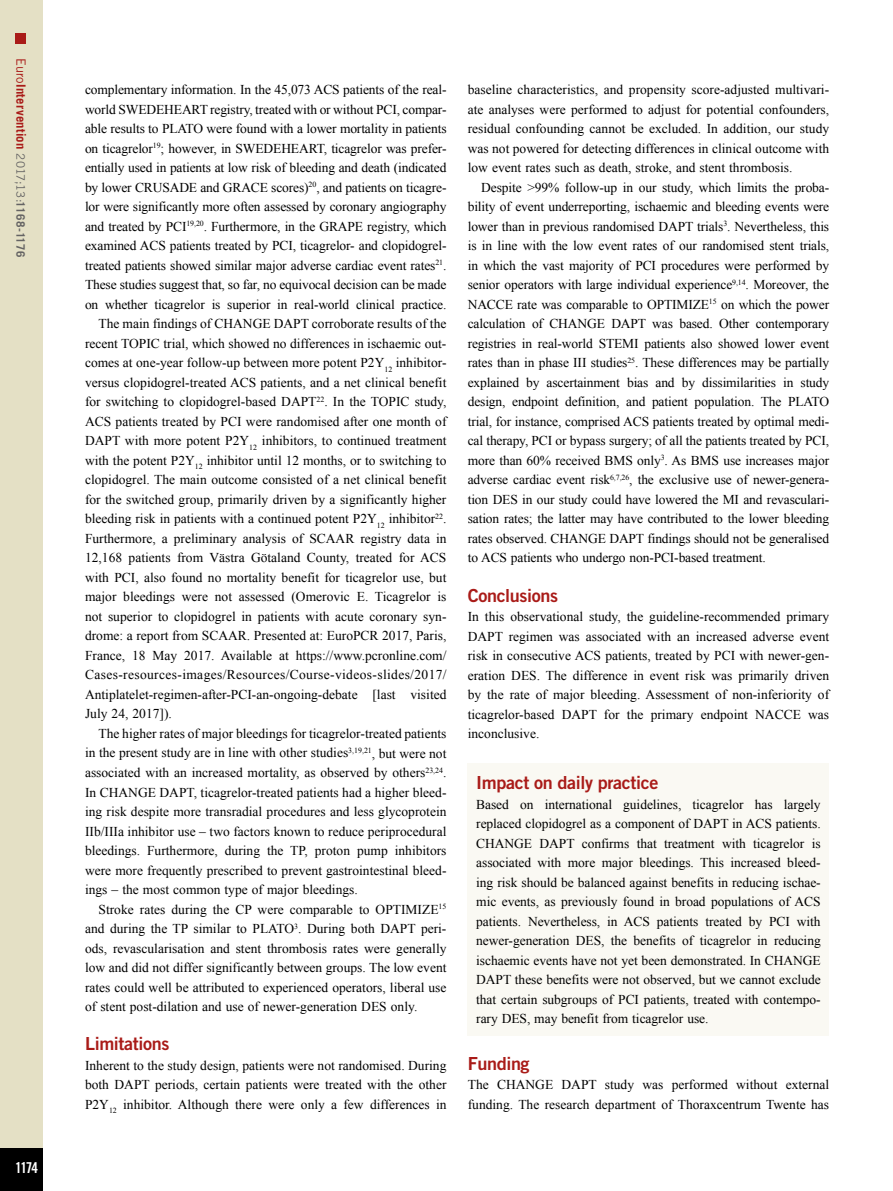
<style>
.page{position:relative;width:893px;height:1191px;background:#fff}
.page>*{position:absolute;margin:0;border:0;box-sizing:border-box;transform-origin:0 0}
.t1{font:18px "Trade Gothic LT Std Bd 2";letter-spacing:-.02em;color:#a91b18}
.t2{font:15px "Trade Gothic LT Std Bd Cn 20";color:#fff}
.t3{font:13.5px/19.5px "Times New Roman";color:#000;text-align:justify}
.t4{font:13.5px "Times New Roman";letter-spacing:.025em;color:#000}
.t5{font:700 12.75px "Trade Gothic LT Std";letter-spacing:.015em;color:#a91b18}
.s1{font-weight:400}
.s2{font-weight:400;font-size:11.7px;color:#646363}
.s3{font-size:11.7px;color:#646363}
</style>
<div class="page">
<div style="left:0;top:0;width:43px;height:1191px;background:#e4e0c5"></div>
<div style="left:16px;top:34px;width:10px;height:10px;background:#a91b18"></div>
<div style="left:0;top:1148px;width:43px;height:43px;background:#000"></div>
<div style="left:468px;top:763px;width:361px;height:273px;background:#faf9f3"></div>
<p class="t5" style="left:29px;top:58px;width:200px;rotate:90deg"><span class="s1">Euro</span>Intervention <span class="s2">2017;13:</span><span class="s3">1168-1176</span></p>
<p class="t2" style="left:15px;top:1158px;width:25px">1174</p>
<p class="t3" style="left:85px;top:80px;width:363px">complementary information. In the 45,073 ACS patients of the real-</p>
<p class="t3" style="left:85px;top:99px;width:363px">world SWEDEHEART registry, treated with or without PCI, compar-</p>
<p class="t3" style="left:85px;top:119px;width:363px">able results to PLATO were found with a lower mortality in patients</p>
<p class="t3" style="left:85px;top:138px;width:363px">on ticagrelor<sup>19</sup>; however, in SWEDEHEART, ticagrelor was prefer-</p>
<p class="t3" style="left:85px;top:158px;width:363px">entially used in patients at low risk of bleeding and death (indicated</p>
<p class="t3" style="left:85px;top:177px;width:363px">by lower CRUSADE and GRACE scores)<sup>20</sup>, and patients on ticagre-</p>
<p class="t3" style="left:85px;top:197px;width:363px">lor were significantly more often assessed by coronary angiography</p>
<p class="t3" style="left:85px;top:216px;width:363px">and treated by PCI<sup>19,20</sup>. Furthermore, in the GRAPE registry, which</p>
<p class="t3" style="left:85px;top:236px;width:363px">examined ACS patients treated by PCI, ticagrelor- and clopidogrel-</p>
<p class="t3" style="left:85px;top:255px;width:363px">treated patients showed similar major adverse cardiac event rates<sup>21</sup>.</p>
<p class="t3" style="left:85px;top:275px;width:363px">These studies suggest that, so far, no equivocal decision can be made</p>
<p class="t3" style="left:85px;top:294px;width:363px">on whether ticagrelor is superior in real-world clinical practice.</p>
<p class="t3" style="left:99px;top:314px;width:349px">The main findings of CHANGE DAPT corroborate results of the</p>
<p class="t3" style="left:85px;top:333px;width:363px">recent TOPIC trial, which showed no differences in ischaemic out-</p>
<p class="t3" style="left:85px;top:353px;width:363px">comes at one-year follow-up between more potent P2Y<sub>12</sub> inhibitor-</p>
<p class="t3" style="left:85px;top:372px;width:363px">versus clopidogrel-treated ACS patients, and a net clinical benefit</p>
<p class="t3" style="left:85px;top:392px;width:363px">for switching to clopidogrel-based DAPT<sup>22</sup>. In the TOPIC study,</p>
<p class="t3" style="left:85px;top:411px;width:363px">ACS patients treated by PCI were randomised after one month of</p>
<p class="t3" style="left:85px;top:431px;width:363px">DAPT with more potent P2Y<sub>12</sub> inhibitors, to continued treatment</p>
<p class="t3" style="left:85px;top:450px;width:363px">with the potent P2Y<sub>12</sub> inhibitor until 12 months, or to switching to</p>
<p class="t3" style="left:85px;top:470px;width:363px">clopidogrel. The main outcome consisted of a net clinical benefit</p>
<p class="t3" style="left:85px;top:489px;width:363px">for the switched group, primarily driven by a significantly higher</p>
<p class="t3" style="left:85px;top:509px;width:363px">bleeding risk in patients with a continued potent P2Y<sub>12</sub> inhibitor<sup>22</sup>.</p>
<p class="t3" style="left:85px;top:528px;width:363px">Furthermore, a preliminary analysis of SCAAR registry data in</p>
<p class="t3" style="left:85px;top:548px;width:363px">12,168 patients from Västra Götaland County, treated for ACS</p>
<p class="t3" style="left:85px;top:567px;width:363px">with PCI, also found no mortality benefit for ticagrelor use, but</p>
<p class="t3" style="left:85px;top:587px;width:363px">major bleedings were not assessed (Omerovic E. Ticagrelor is</p>
<p class="t3" style="left:85px;top:606px;width:363px">not superior to clopidogrel in patients with acute coronary syn-</p>
<p class="t3" style="left:85px;top:626px;width:363px">drome: a report from SCAAR. Presented at: EuroPCR 2017, Paris,</p>
<p class="t3" style="left:85px;top:645px;width:363px">France, 18 May 2017. Available at https://www.pcronline.com/</p>
<p class="t4" style="left:85px;top:666px;width:363px">Cases-resources-images/Resources/Course-videos-slides/2017/</p>
<p class="t3" style="left:85px;top:684px;width:363px">Antiplatelet-regimen-after-PCI-an-ongoing-debate [last visited</p>
<p class="t3" style="left:85px;top:704px;width:88px">July 24, 2017]).</p>
<p class="t3" style="left:99px;top:723px;width:349px">The higher rates of major bleedings for ticagrelor-treated patients</p>
<p class="t3" style="left:85px;top:743px;width:363px">in the present study are in line with other studies<sup>3,19,21</sup>, but were not</p>
<p class="t3" style="left:85px;top:762px;width:363px">associated with an increased mortality, as observed by others<sup>23,24</sup>.</p>
<p class="t3" style="left:85px;top:782px;width:363px">In CHANGE DAPT, ticagrelor-treated patients had a higher bleed-</p>
<p class="t3" style="left:85px;top:801px;width:363px">ing risk despite more transradial procedures and less glycoprotein</p>
<p class="t3" style="left:85px;top:821px;width:363px">IIb/IIIa inhibitor use – two factors known to reduce periprocedural</p>
<p class="t3" style="left:85px;top:840px;width:363px">bleedings. Furthermore, during the TP, proton pump inhibitors</p>
<p class="t3" style="left:85px;top:860px;width:363px">were more frequently prescribed to prevent gastrointestinal bleed-</p>
<p class="t3" style="left:85px;top:879px;width:274px">ings – the most common type of major bleedings.</p>
<p class="t3" style="left:99px;top:899px;width:349px">Stroke rates during the CP were comparable to OPTIMIZE<sup>15</sup></p>
<p class="t3" style="left:85px;top:918px;width:363px">and during the TP similar to PLATO<sup>3</sup>. During both DAPT peri-</p>
<p class="t3" style="left:85px;top:938px;width:363px">ods, revascularisation and stent thrombosis rates were generally</p>
<p class="t3" style="left:85px;top:957px;width:363px">low and did not differ significantly between groups. The low event</p>
<p class="t3" style="left:85px;top:977px;width:363px">rates could well be attributed to experienced operators, liberal use</p>
<p class="t3" style="left:85px;top:996px;width:334px">of stent post-dilation and use of newer-generation DES only.</p>
<h1 class="t1" style="left:85px;top:1032px;width:86px">Limitations</h1>
<p class="t3" style="left:85px;top:1055px;width:363px">Inherent to the study design, patients were not randomised. During both DAPT periods, certain patients were treated with the other P2Y<sub>12</sub> inhibitor. Although there were only a few differences in</p>
<p class="t3" style="left:468px;top:80px;width:363px">baseline characteristics, and propensity score-adjusted multivari&shy;ate analyses were performed to adjust for potential confounders, residual confounding cannot be excluded. In addition, our study was not powered for detecting differences in clinical outcome with low event rates such as death, stroke, and stent thrombosis.</p>
<p class="t3" style="left:468px;top:177px;width:363px;text-indent:14px">Despite &gt;99% follow-up in our study, which limits the proba&shy;bility of event underreporting, ischaemic and bleeding events were lower than in previous randomised DAPT trials<sup>3</sup>. Nevertheless, this is in line with the low event rates of our randomised stent trials, in which the vast majority of PCI procedures were performed by senior operators with large individual experience<sup>9,14</sup>. Moreover, the NACCE rate was comparable to OPTIMIZE<sup>15</sup> on which the power calculation of CHANGE DAPT was based. Other contemporary registries in real-world STEMI patients also showed lower event rates than in phase III studies<sup>25</sup>. These differences may be partially explained by ascertainment bias and by dissimilarities in study design, endpoint definition, and patient population. The PLATO trial, for instance, comprised ACS patients treated by optimal medi&shy;cal therapy, PCI or bypass surgery; of all the patients treated by PCI, more than 60% received BMS only<sup>3</sup>. As BMS use increases major adverse cardiac event risk<sup>6,7,26</sup>, the exclusive use of newer-genera&shy;tion DES in our study could have lowered the MI and revasculari&shy;sation rates; the latter may have contributed to the lower bleeding rates observed. CHANGE DAPT findings should not be generalised to ACS patients who undergo non-PCI-based treatment.</p>
<h1 class="t1" style="left:468px;top:584px;width:92px">Conclusions</h1>
<p class="t3" style="left:468px;top:606px;width:363px">In this observational study, the guideline-recommended primary DAPT regimen was associated with an increased adverse event risk in consecutive ACS patients, treated by PCI with newer-gen&shy;eration DES. The difference in event risk was primarily driven by the rate of major bleeding. Assessment of non-inferiority of ticagrelor-based DAPT for the primary endpoint NACCE was inconclusive.</p>
<h1 class="t1" style="left:476px;top:771px;width:184px">Impact on daily practice</h1>
<p class="t3" style="left:476px;top:794px;width:346px">Based on international guidelines, ticagrelor has largely replaced clopidogrel as a component of DAPT in ACS patients.<br>CHANGE DAPT confirms that treatment with ticagrelor is associated with more major bleedings. This increased bleed&shy;ing risk should be balanced against benefits in reducing ischae&shy;mic events, as previously found in broad populations of ACS patients. Nevertheless, in ACS patients treated by PCI with newer-generation DES, the benefits of ticagrelor in reducing ischaemic events have not yet been demonstrated. In CHANGE DAPT these benefits were not observed, but we cannot exclude that certain subgroups of PCI patients, treated with contempo&shy;rary DES, may benefit from ticagrelor use.</p>
<h1 class="t1" style="left:468px;top:1052px;width:63px">Funding</h1>
<p class="t3" style="left:468px;top:1074px;width:363px">The CHANGE DAPT study was performed without external funding. The research department of Thoraxcentrum Twente has</p>
</div>
